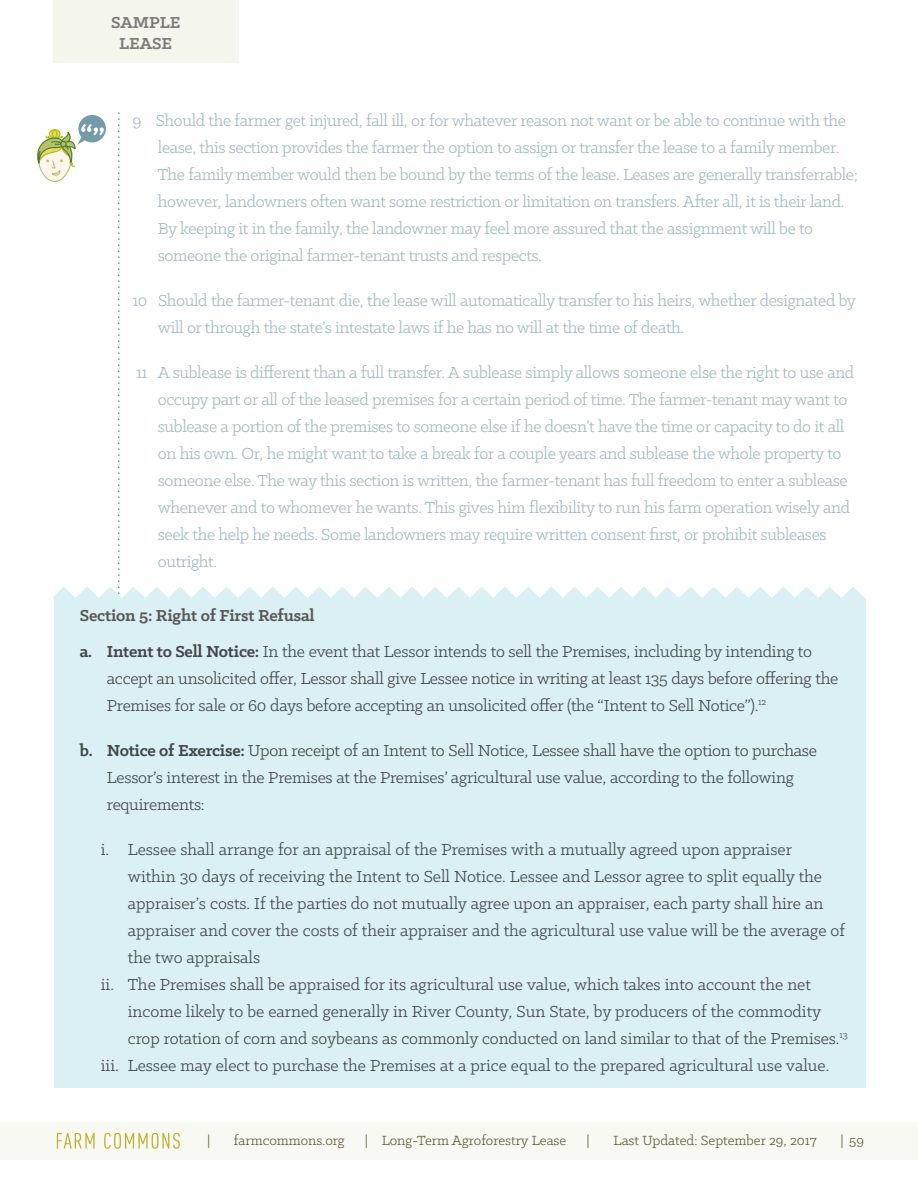
<style>
.page{position:relative;width:918px;height:1188px;background:#fff}
.page>*{position:absolute;margin:0;border:0;box-sizing:border-box;transform-origin:0 0}
.FOOTNOTE{font:18px/27px "Klinic Slab";letter-spacing:-.02em;color:#9fbbc3}
.t1{font:18px/27px "Klinic Slab";color:#454646}
.subheading_3_blue_bo{font:700 18px "Klinic Slab";letter-spacing:-.01em;color:#5a5757}
.SECTION{font:700 18px "Klinic Slab";color:#7e7a7b}
.t2{font:15px "Klinic Slab";color:#615d39}
.s1{font-weight:700}
</style>
<div class="page">
<div style="left:0;top:1122px;width:918px;height:37px;background:#f9f9f4"></div>
<div style="left:53px;top:1px;width:185px;height:62px;background:#f4f5eb"></div>
<svg style="left:57px;top:1133px;width:38px;height:16px"></svg>
<svg style="left:104px;top:1133px;width:76px;height:16px"></svg>
<div style="left:54px;top:598px;width:812px;height:490px;background:#daf0f5"></div>
<svg style="left:37px;top:112px;width:827px;height:487px"></svg>
<p class="SECTION" style="left:111px;top:11px;width:71px">SAMPLE</p>
<p class="SECTION" style="left:119px;top:32px;width:55px">LEASE</p>
<p class="FOOTNOTE" style="left:158px;top:106px;width:701px;text-indent:-26px">9 Should the farmer get injured, fall ill, or for whatever reason not want or be able to continue with the lease, this section provides the farmer the option to assign or transfer the lease to a family member.<br>The family member would then be bound by the terms of the lease. Leases are generally transferrable; however, landowners often want some restriction or limitation on transfers. After all, it is their land.<br>By keeping it in the family, the landowner may feel more assured that the assignment will be to someone the original farmer-tenant trusts and respects.</p>
<p class="FOOTNOTE" style="left:158px;top:286px;width:700px;text-indent:-26px">10 Should the farmer-tenant die, the lease will automatically transfer to his heirs, whether designated by will or through the state’s intestate laws if he has no will at the time of death.</p>
<p class="FOOTNOTE" style="left:158px;top:358px;width:698px;text-indent:-22px">11 A sublease is different than a full transfer. A sublease simply allows someone else the right to use and occupy part or all of the leased premises for a certain period of time. The farmer-tenant may want to sublease a portion of the premises to someone else if he doesn’t have the time or capacity to do it all on his own. Or, he might want to take a break for a couple years and sublease the whole property to someone else. The way this section is written, the farmer-tenant has full freedom to enter a sublease whenever and to whomever he wants. This gives him flexibility to run his farm operation wisely and seek the help he needs. Some landowners may require written consent first, or prohibit subleases outright.</p>
<p class="subheading_3_blue_bo" style="left:80px;top:604px;width:236px">Section 5: Right of First Refusal</p>
<p class="t1" style="left:107px;top:637px;width:733px;text-indent:-27px"><span class="s1">a. Intent to Sell Notice:</span> In the event that Lessor intends to sell the Premises, including by intending to accept an unsolicited offer, Lessor shall give Lessee notice in writing at least 135 days before offering the<br>Premises for sale or 60 days before accepting an unsolicited offer (the “Intent to Sell Notice”).<sup>12</sup></p>
<p class="t1" style="left:107px;top:736px;width:712px;text-indent:-27px"><span class="s1">b. Notice of Exercise:</span> Upon receipt of an Intent to Sell Notice, Lessee shall have the option to purchase<br>Lessor’s interest in the Premises at the Premises’ agricultural use value, according to the following requirements:</p>
<p class="t1" style="left:128px;top:835px;width:719px;text-indent:-27px">i. Lessee shall arrange for an appraisal of the Premises with a mutually agreed upon appraiser<br>within 30 days of receiving the Intent to Sell Notice. Lessee and Lessor agree to split equally the appraiser’s costs. If the parties do not mutually agree upon an appraiser, each party shall hire an appraiser and cover the costs of their appraiser and the agricultural use value will be the average of the two appraisals</p>
<p class="t1" style="left:128px;top:970px;width:721px;text-indent:-27px">ii. The Premises shall be appraised for its agricultural use value, which takes into account the net income likely to be earned generally in River County, Sun State, by producers of the commodity crop rotation of corn and soybeans as commonly conducted on land similar to that of the Premises.<sup>13</sup></p>
<p class="t1" style="left:101px;top:1051px;width:730px">iii. Lessee may elect to purchase the Premises at a price equal to the prepared agricultural use value.</p>
<p class="t2" style="left:207px;top:1131px;width:5px">|</p>
<p class="t2" style="left:234px;top:1131px;width:112px">farmcommons.org</p>
<p class="t2" style="left:365px;top:1131px;width:203px">| Long-Term Agroforestry Lease</p>
<p class="t2" style="left:587px;top:1131px;width:5px">|</p>
<p class="t2" style="left:613px;top:1131px;width:205px">Last Updated: September 29, 2017</p>
<p class="t2" style="left:840px;top:1131px;width:25px">| 59</p>
</div>
